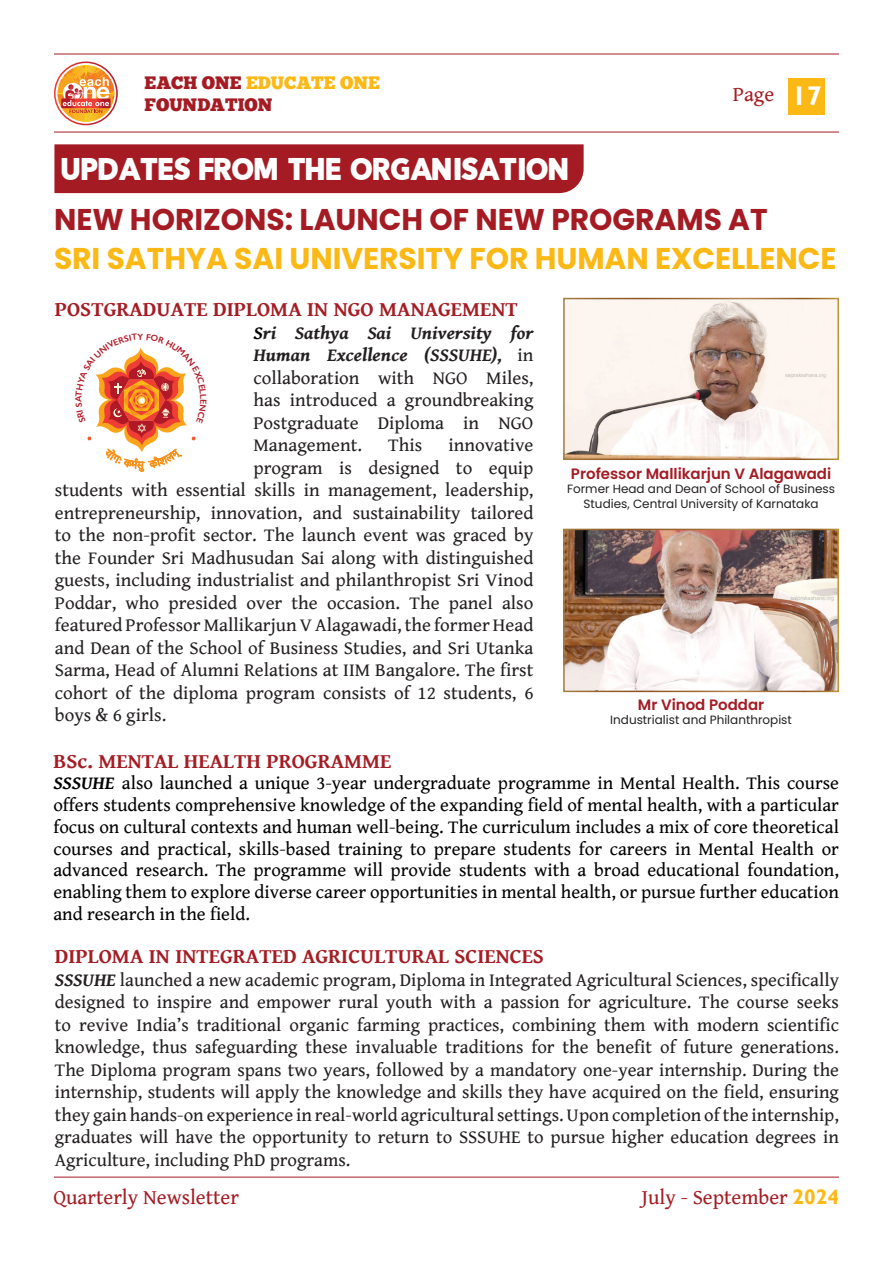
<style>
.page{position:relative;width:893px;height:1263px;background:#fff}
.page>*{position:absolute;margin:0;border:0;box-sizing:border-box;transform-origin:0 0}
.t1{font:700 30px "Poppins";color:#fcb814}
.t2{font:700 30px "Poppins";color:#a41b23}
.t3{font:30px "Sovereign";color:#fff}
.t4{font:700 21px "Gentium Book Basic";color:#a51d24}
.t5{font:21px "Gentium Book Basic";color:#a41b23}
.t6{font:21px "Gentium Book Basic";color:#a51d24}
.t7{font:18.75px/22.5px "Gentium Book Basic";color:#231f20;text-align:justify}
.t8{font:18.75px/21.8px "Gentium Book Basic";color:#000;text-align:justify}
.t9{font:18px/21.6px "Chunk Five";color:#a41b23}
.t10{font:600 15px "Poppins";color:#a41b23}
.t11{font:12px/14.4px "Poppins";color:#231f20;text-align:center}
.s1{color:#fcb814}
.s2{font-family:"Gill Sans";font-weight:700;font-size:27px;color:#fff}
.s3{font-weight:700;font-style:italic;color:#000}
.s4{font-weight:700;font-style:italic}
.s5{font-family:"Gill Sans";font-weight:700;color:#fcb814}
</style>
<div class="page">
<hr style="left:54px;top:1177px;width:785px;height:1px;background:#a41b23">
<div style="left:789px;top:79px;width:36px;height:36px;background:#fcb814"></div>
<svg style="left:54px;top:62px;width:64px;height:63px"></svg>
<hr style="left:54px;top:54px;width:785px;height:1px;background:#a41b23">
<hr style="left:54px;top:132px;width:785px;height:1px;background:#a41b23">
<img style="left:566px;top:301px;width:270px;height:156px">
<div style="left:563px;top:298px;width:276px;height:162px;border:2px solid #fff"></div>
<img style="left:566px;top:532px;width:270px;height:157px">
<div style="left:54px;top:144px;width:530px;height:49px;background:#a41b23"></div>
<svg style="left:87px;top:347px;width:109px;height:124px"></svg>
<p class="t9" style="left:145px;top:72px;width:237px">EACH ONE <span class="s1">EDUCATE ONE<br></span>FOUNDATION</p>
<p class="t6" style="left:733px;top:78px;width:91px">Page <span class="s2">17</span></p>
<p class="t3" style="left:62px;top:155px;width:510px">UPDATES FROM THE ORGANISATION</p>
<p class="t2" style="left:54px;top:202px;width:715px">NEW HORIZONS: LAUNCH OF NEW PROGRAMS AT</p>
<p class="t1" style="left:54px;top:241px;width:784px">SRI SATHYA SAI UNIVERSITY FOR HUMAN EXCELLENCE</p>
<p class="t4" style="left:55px;top:293px;width:464px">POSTGRADUATE DIPLOMA IN NGO MANAGEMENT</p>
<p class="t7" style="left:253px;top:321px;width:282px"><span class="s3">S</span><span class="s4">ri Sathya Sai University for Human Excellence (SSSUHE),</span> in collaboration with NGO Miles, has introduced a groundbreaking Postgraduate Diploma in NGO Management.</p>
<p class="t7" style="left:388px;top:433px;width:36px">This</p>
<p class="t7" style="left:448px;top:433px;width:86px">innovative</p>
<p class="t7" style="left:253px;top:456px;width:281px">program is designed to equip</p>
<p class="t7" style="left:55px;top:478px;width:480px">students with essential skills in management, leadership,</p>
<p class="t7" style="left:55px;top:501px;width:480px">entrepreneurship, innovation, and sustainability tailored</p>
<p class="t7" style="left:55px;top:523px;width:480px">to the non-profit sector. The launch event was graced by</p>
<p class="t7" style="left:55px;top:546px;width:480px">the Founder Sri Madhusudan Sai along with distinguished</p>
<p class="t7" style="left:55px;top:568px;width:480px">guests, including industrialist and philanthropist Sri Vinod</p>
<p class="t7" style="left:55px;top:591px;width:480px">Poddar, who presided over the occasion. The panel also</p>
<p class="t7" style="left:55px;top:613px;width:480px">featured Professor Mallikarjun V Alagawadi, the former Head</p>
<p class="t7" style="left:55px;top:636px;width:480px">and Dean of the School of Business Studies, and Sri Utanka</p>
<p class="t7" style="left:55px;top:658px;width:480px">Sarma, Head of Alumni Relations at IIM Bangalore. The first</p>
<p class="t7" style="left:55px;top:681px;width:480px">cohort of the diploma program consists of 12 students, 6</p>
<p class="t7" style="left:55px;top:703px;width:113px">boys &amp; 6 girls.</p>
<p class="t4" style="left:53px;top:745px;width:340px">BSc. MENTAL HEALTH PROGRAMME</p>
<p class="t8" style="left:53px;top:772px;width:787px"><span class="s4">SSSUHE</span> also launched a unique 3-year undergraduate programme in Mental Health. This course offers students comprehensive knowledge of the expanding field of mental health, with a particular focus on cultural contexts and human well-being. The curriculum includes a mix of core theoretical courses and practical, skills-based training to prepare students for careers in Mental Health or advanced research. The programme will provide students with a broad educational foundation, enabling them to explore diverse career opportunities in mental health, or pursue further education and research in the field.</p>
<p class="t10" style="left:571px;top:465px;width:262px">Professor Mallikarjun V Alagawadi</p>
<p class="t11" style="left:567px;top:482px;width:269px">Former Head and Dean of School of Business<br>Studies, Central University of Karnataka</p>
<p class="t10" style="left:638px;top:696px;width:128px">Mr Vinod Poddar</p>
<p class="t11" style="left:610px;top:713px;width:183px">Industrialist and Philanthropist</p>
<p class="t4" style="left:55px;top:940px;width:491px">DIPLOMA IN INTEGRATED AGRICULTURAL SCIENCES</p>
<p class="t7" style="left:55px;top:968px;width:786px"><span class="s4">SSSUHE</span> launched a new academic program, Diploma in Integrated Agricultural Sciences, specifically designed to inspire and empower rural youth with a passion for agriculture. The course seeks to revive India’s traditional organic farming practices, combining them with modern scientific knowledge, thus safeguarding these invaluable traditions for the benefit of future generations.<br>The Diploma program spans two years, followed by a mandatory one-year internship. During the internship, students will apply the knowledge and skills they have acquired on the field, ensuring they gain hands-on experience in real-world agricultural settings. Upon completion of the internship, graduates will have the opportunity to return to SSSUHE to pursue higher education degrees in Agriculture, including PhD programs.</p>
<p class="t5" style="left:53px;top:1181px;width:187px">Quarterly Newsletter</p>
<p class="t5" style="left:641px;top:1181px;width:199px">July - September <span class="s5">2024</span></p>
</div>
